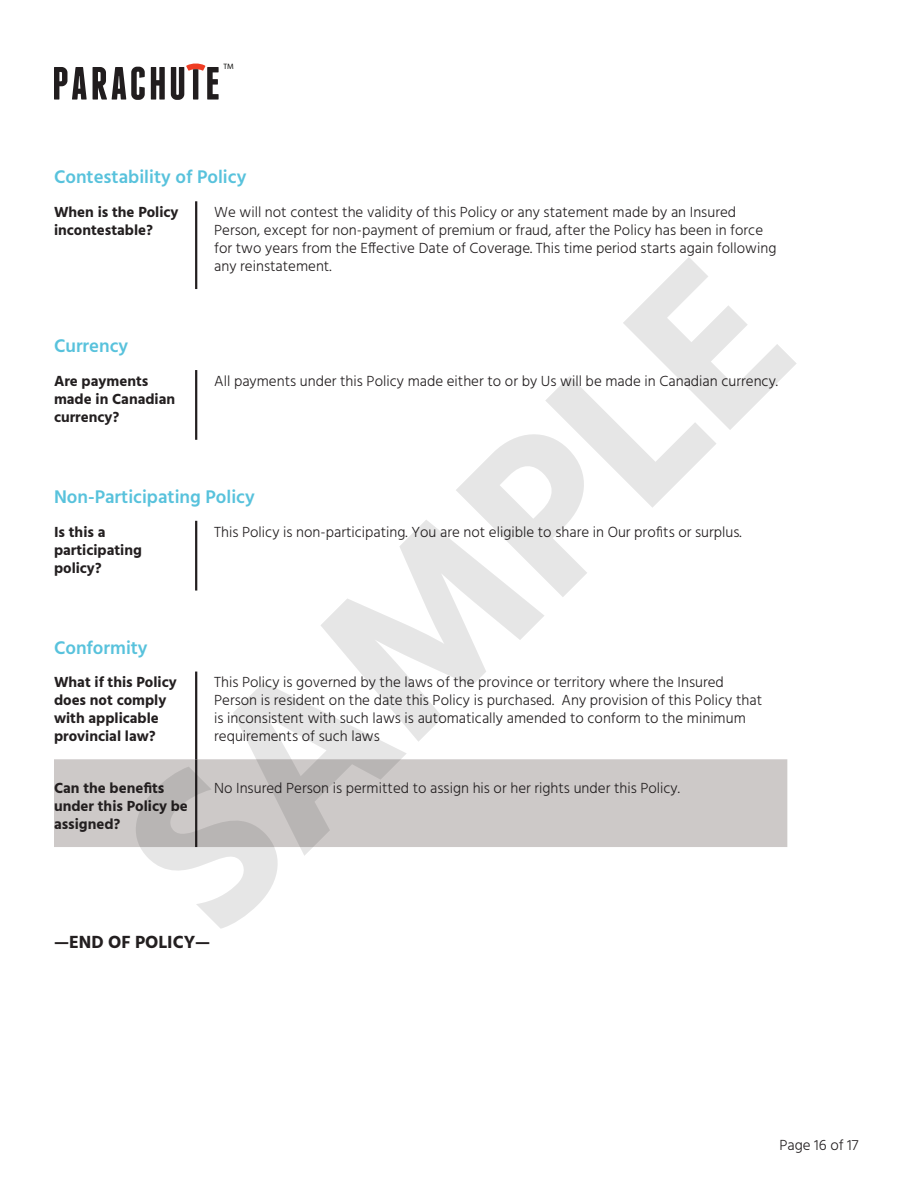
<style>
.page{position:relative;width:918px;height:1188px;background:#fff}
.page>*{position:absolute;margin:0;border:0;box-sizing:border-box;transform-origin:0 0}
.t1{font:700 225px "Hind";color:#000}
.Header_3{font:600 18.75px "Hind";color:#58c2dc}
.t2{font:700 18px "Hind";color:#231f20}
.t3{font:300 15px/18px "Hind";color:#231f20}
.t4{font:700 15px/18px "Hind";color:#231f20}
.t5{font:7.8px "Hind";color:#040503}
</style>
<div class="page">
<svg style="left:54px;top:67px;width:33px;height:33px"></svg>
<svg style="left:93px;top:67px;width:52px;height:33px"></svg>
<svg style="left:151px;top:67px;width:14px;height:33px"></svg>
<svg style="left:171px;top:63px;width:48px;height:37px"></svg>
<div style="left:193px;top:69px;width:5px;height:31px;background:#211d1e"></div>
<hr style="left:195px;top:201px;width:2px;height:88px;background:#231f20">
<hr style="left:195px;top:370px;width:2px;height:70px;background:#231f20">
<hr style="left:195px;top:521px;width:2px;height:70px;background:#231f20">
<div style="left:54px;top:759px;width:733px;height:88px;background:#cdc9c8"></div>
<hr style="left:195px;top:672px;width:2px;height:87px;background:#231f20">
<hr style="left:195px;top:759px;width:2px;height:88px;background:#231f20">
<p class="t5" style="left:224px;top:61px;width:12px">TM</p>
<p class="Header_3" style="left:54px;top:164px;width:194px">Contestability of Policy</p>
<p class="t4" style="left:54px;top:203px;width:126px">When is the Policy incontestable?</p>
<p class="t3" style="left:214px;top:204px;width:564px">We will not contest the validity of this Policy or any statement made by an Insured Person, except for non-payment of premium or fraud, after the Policy has been in force for two years from the Effective Date of Coverage. This time period starts again following any reinstatement.</p>
<h1 class="t1" style="left:71px;top:793px;width:832px;rotate:-45deg">SAMPLE</h1>
<p class="Header_3" style="left:54px;top:333px;width:76px">Currency</p>
<p class="t4" style="left:54px;top:372px;width:123px">Are payments made in Canadian currency?</p>
<p class="t3" style="left:214px;top:373px;width:565px">All payments under this Policy made either to or by Us will be made in Canadian currency.</p>
<p class="Header_3" style="left:54px;top:484px;width:202px">Non-Participating Policy</p>
<p class="t4" style="left:54px;top:522px;width:89px">Is this a participating policy?</p>
<p class="t3" style="left:214px;top:523px;width:529px">This Policy is non-participating. You are not eligible to share in Our profits or surplus.</p>
<p class="Header_3" style="left:54px;top:634px;width:95px">Conformity</p>
<p class="t4" style="left:54px;top:673px;width:124px">What if this Policy does not comply with applicable provincial law?</p>
<p class="t3" style="left:214px;top:674px;width:549px">This Policy is governed by the laws of the province or territory where the Insured Person is resident on the date this Policy is purchased. Any provision of this Policy that is inconsistent with such laws is automatically amended to conform to the minimum requirements of such laws</p>
<p class="t4" style="left:54px;top:779px;width:135px">Can the benefits under this Policy be assigned?</p>
<p class="t3" style="left:214px;top:780px;width:467px">No Insured Person is permitted to assign his or her rights under this Policy.</p>
<p class="t2" style="left:54px;top:932px;width:158px">—END OF POLICY—</p>
<p class="t3" style="left:779px;top:1137px;width:81px">Page 16 of 17</p>
</div>
